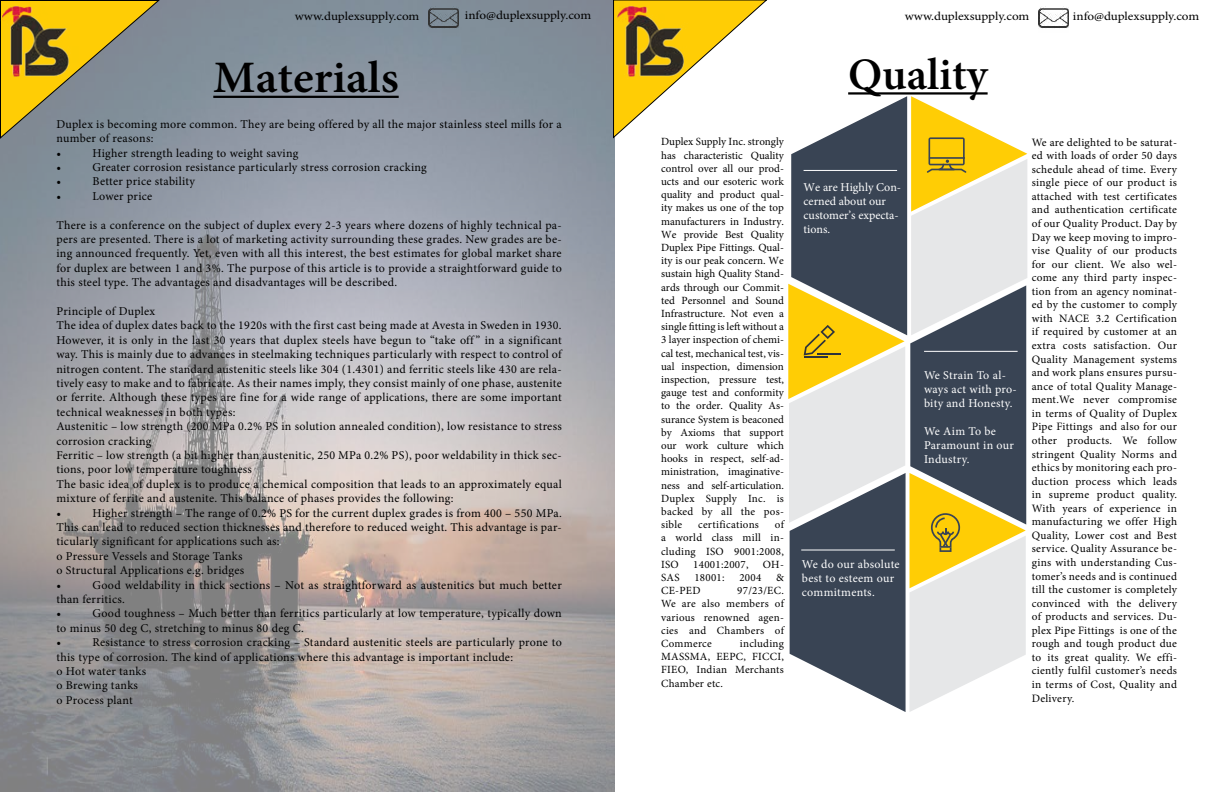
<style>
.page{position:relative;width:1224px;height:792px;background:#fff}
.page>*{position:absolute;margin:0;border:0;box-sizing:border-box;transform-origin:0 0}
.t1{font:600 45px "Minion Pro";color:#000;scale:1.06 1}
.t2{font:600 45px "Minion Pro";color:#000}
.t3{font:12px/14.4px "Minion Pro";letter-spacing:.025em;color:#000}
.t4{font:12px/14px "Minion Pro";letter-spacing:.015em;color:#fff}
.t5{font:12px "Minion Pro";letter-spacing:-.005em;color:#000;scale:1.1 1}
.t6{font:11.3px/13.6px "Minion Pro";letter-spacing:.025em;color:#000;text-align:justify}
.t7{font:11px/13.2px "Minion Pro";letter-spacing:.025em;color:#000;text-align:justify}
</style>
<div class="page">
<hr style="left:848px;top:92px;width:140px;height:3px;background:#000">
<svg style="left:788px;top:96px;width:239px;height:616px;background:#a2a08e"></svg>
<img style="left:0;top:0;width:615px;height:792px">
<hr style="left:213px;top:96px;width:186px;height:2px;background:#000">
<img style="left:429px;top:7px;width:30px;height:26px">
<img style="left:1038px;top:7px;width:30px;height:21px">
<svg style="left:0;top:0;width:161px;height:140px;background:#9b9772"></svg>
<svg style="left:613px;top:0;width:154px;height:140px"></svg>
<img style="left:0;top:0;width:86px;height:93px">
<img style="left:601px;top:0;width:100px;height:93px">
<p class="t5" style="left:295px;top:8px;width:115px">www.duplexsupply.com</p>
<p class="t5" style="left:465px;top:7px;width:116px">info@duplexsupply.com</p>
<p class="t5" style="left:905px;top:8px;width:115px">www.duplexsupply.com</p>
<p class="t5" style="left:1073px;top:8px;width:116px">info@duplexsupply.com</p>
<h1 class="t1" style="left:213px;top:47px;width:176px">Materials</h1>
<p class="t3" style="left:56px;top:117px;width:507px">Duplex is becoming more common. They are being offered by all the major stainless steel mills for a number of reasons:<br>•</p>
<p class="t3" style="left:92px;top:146px;width:208px">Higher strength leading to weight saving</p>
<p class="t3" style="left:56px;top:160px;width:6px">•</p>
<p class="t3" style="left:92px;top:160px;width:336px">Greater corrosion resistance particularly stress corrosion cracking</p>
<p class="t3" style="left:56px;top:174px;width:6px">•</p>
<p class="t3" style="left:92px;top:174px;width:104px">Better price stability</p>
<p class="t3" style="left:56px;top:189px;width:6px">•</p>
<p class="t3" style="left:92px;top:189px;width:61px">Lower price</p>
<p class="t3" style="left:56px;top:218px;width:507px;text-align:justify">There is a conference on the subject of duplex every 2-3 years where dozens of highly technical pa&shy;pers are presented. There is a lot of marketing activity surrounding these grades. New grades are be&shy;ing announced frequently. Yet, even with all this interest, the best estimates for global market share for duplex are between 1 and 3%. The purpose of this article is to provide a straightforward guide to this steel type. The advantages and disadvantages will be described.</p>
<p class="t3" style="left:56px;top:304px;width:507px">Principle of Duplex<br>The idea of duplex dates back to the 1920s with the first cast being made at Avesta in Sweden in 1930.<br>However, it is only in the last 30 years that duplex steels have begun to “take off ” in a significant way. This is mainly due to advances in steelmaking techniques particularly with respect to control of nitrogen content. The standard austenitic steels like 304 (1.4301) and ferritic steels like 430 are rela&shy;tively easy to make and to fabricate. As their names imply, they consist mainly of one phase, austenite or ferrite. Although these types are fine for a wide range of applications, there are some important technical weaknesses in both types:<br>Austenitic – low strength (200 MPa 0.2% PS in solution annealed condition), low resistance to stress corrosion cracking<br>Ferritic – low strength (a bit higher than austenitic, 250 MPa 0.2% PS), poor weldability in thick sec&shy;tions, poor low temperature toughness<br>The basic idea of duplex is to produce a chemical composition that leads to an approximately equal mixture of ferrite and austenite. This balance of phases provides the following:<br>•</p>
<p class="t3" style="left:56px;top:506px;width:507px;text-indent:36px">Higher strength – The range of 0.2% PS for the current duplex grades is from 400 – 550 MPa.<br>This can lead to reduced section thicknesses and therefore to reduced weight. This advantage is par&shy;ticularly significant for applications such as:<br>o Pressure Vessels and Storage Tanks<br>o Structural Applications e.g. bridges<br>•</p>
<p class="t3" style="left:56px;top:578px;width:507px;text-indent:36px">Good weldability in thick sections – Not as straightforward as austenitics but much better than ferritics.<br>•</p>
<p class="t3" style="left:56px;top:606px;width:507px;text-indent:36px">Good toughness – Much better than ferritics particularly at low temperature, typically down to minus 50 deg C, stretching to minus 80 deg C.<br>•</p>
<p class="t3" style="left:56px;top:635px;width:507px;text-indent:36px">Resistance to stress corrosion cracking – Standard austenitic steels are particularly prone to this type of corrosion. The kind of applications where this advantage is important include:<br>o Hot water tanks<br>o Brewing tanks<br>o Process plant</p>
<p class="t7" style="left:661px;top:135px;width:124px">Duplex Supply Inc. strongly has characteristic Quality control over all our prod&shy;ucts and our esoteric work quality and product qual&shy;ity makes us one of the top manufacturers in Industry.<br>We provide Best Quality Duplex Pipe Fittings. Qual&shy;ity is our peak concern. We sustain high Quality Stand&shy;ards through our Commit&shy;ted Personnel and Sound Infrastructure. Not even a single fitting is left without a 3 layer inspection of chemi&shy;cal test, mechanical test, vis&shy;ual inspection, dimension inspection, pressure test, gauge test and conformity to the order. Quality As&shy;surance System is beaconed by Axioms that support our work culture which hooks in respect, self-ad&shy;ministration, imaginative&shy;ness and self-articulation.<br>Duplex Supply Inc. is backed by all the pos&shy;sible</p>
<p class="t7" style="left:661px;top:518px;width:124px;text-indent:114px">of a world class mill in&shy;cluding ISO 9001:2008, ISO</p>
<p class="t7" style="left:698px;top:518px;width:62px">certifications</p>
<p class="t7" style="left:693px;top:558px;width:57px">14001:2007,</p>
<p class="t7" style="left:763px;top:558px;width:23px">OH-</p>
<p class="t7" style="left:661px;top:571px;width:20px">SAS</p>
<p class="t7" style="left:694px;top:571px;width:32px">18001:</p>
<p class="t7" style="left:739px;top:571px;width:23px">2004</p>
<p class="t7" style="left:776px;top:571px;width:9px">&amp;</p>
<p class="t7" style="left:661px;top:584px;width:41px">CE-PED</p>
<p class="t7" style="left:661px;top:584px;width:124px;text-indent:76px">97/23/EC.<br>We are also members of various renowned agen&shy;cies and Chambers of Commerce</p>
<p class="t7" style="left:661px;top:637px;width:124px;text-indent:79px">including MASSMA, EEPC, FICCI, FIEO, Indian Merchants Chamber etc.</p>
<h1 class="t2" style="left:848px;top:43px;width:141px">Quality</h1>
<p class="t4" style="left:804px;top:180px;width:99px">We are Highly Con&shy;cerned about our customer’s expecta&shy;tions.</p>
<p class="t4" style="left:924px;top:369px;width:94px">We Strain To al&shy;ways act with pro&shy;bity and Honesty.</p>
<p class="t4" style="left:924px;top:425px;width:91px">We Aim To be<br>Paramount in our<br>Industry.</p>
<p class="t4" style="left:802px;top:557px;width:99px">We do our absolute best to esteem our commitments.</p>
<p class="t6" style="left:1032px;top:135px;width:147px">We are delighted to be saturat&shy;ed with loads of order 50 days schedule ahead of time. Every single piece of our product is attached with test certificates and authentication certificate of our Quality Product. Day by Day we keep moving to impro&shy;vise Quality of our products for our client. We also wel&shy;come any third party inspec&shy;tion from an agency nominat&shy;ed by the customer to comply with NACE 3.2 Certification if required by customer at an extra costs satisfaction. Our Quality Management systems and work plans ensures pursu&shy;ance of total Quality Manage&shy;ment.We never compromise in terms of Quality of Duplex Pipe Fittings and also for our other products. We follow stringent Quality Norms and ethics by monitoring each pro&shy;duction process which leads in supreme product quality.<br>With years of experience in manufacturing we offer High Quality, Lower cost and Best service. Quality Assurance be&shy;gins with understanding Cus&shy;tomer’s needs and is continued till the customer is completely convinced with the delivery of products and services. Du&shy;plex Pipe Fittings is one of the rough and tough product due to its great quality. We effi&shy;ciently fulfil customer’s needs in terms of Cost, Quality and Delivery.</p>
</div>
